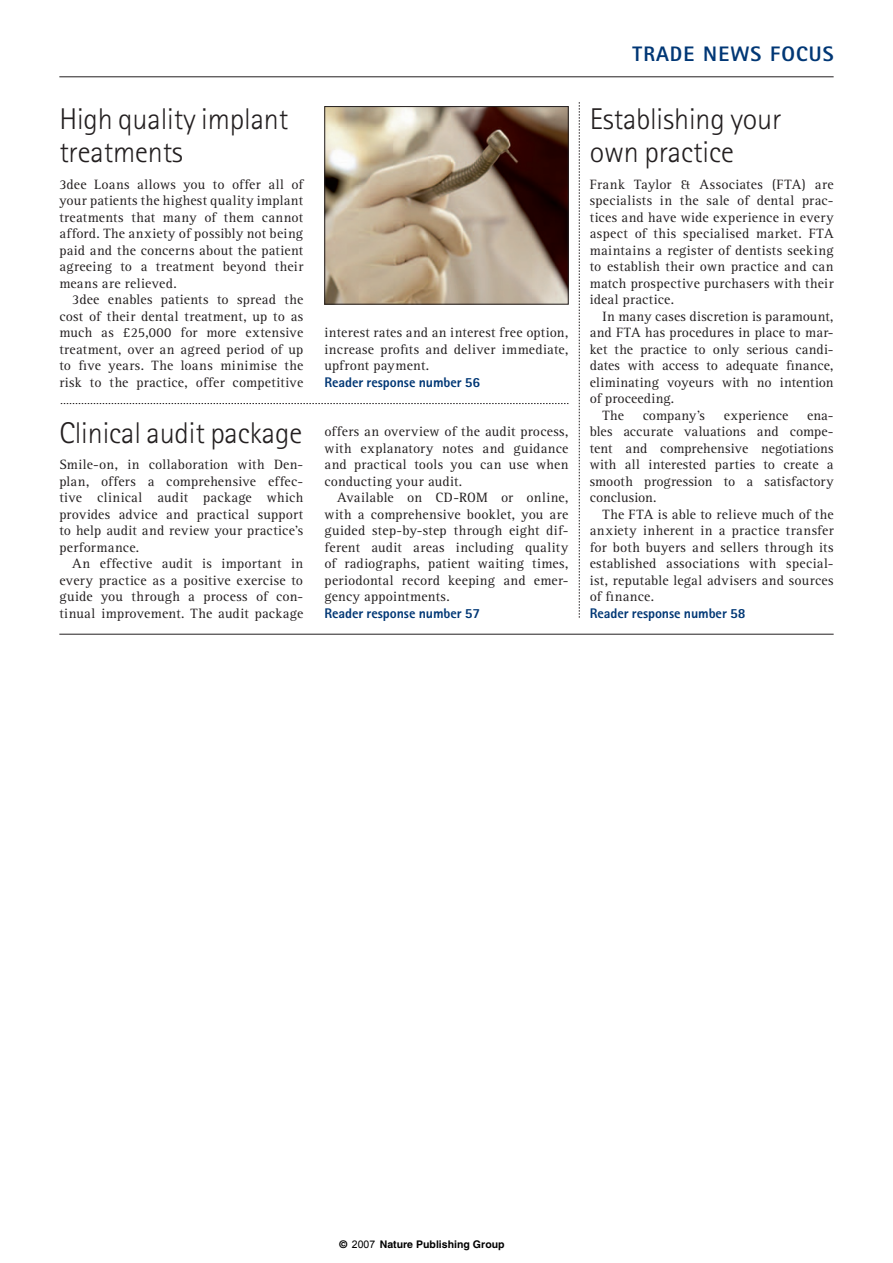
<style>
.page{position:relative;width:893px;height:1263px;background:#fff}
.page>*{position:absolute;margin:0;border:0;box-sizing:border-box;transform-origin:0 0}
.t1{font:300 30px/33px "Rotis Sans Serif";letter-spacing:-.005em;color:#231f20}
.t2{font:800 21px "Rotis Sans Serif";letter-spacing:.05em;color:#013775}
.t3{font:13.95px/16.5px "Rotis Serif";letter-spacing:.015em;color:#231f20}
.t4{font:800 13.95px "Rotis Sans Serif";letter-spacing:-.005em;color:#013775}
.t5{font:13.95px "Rotis Serif";letter-spacing:.035em;color:#231f20}
.t6{font:13.95px "Rotis Serif";letter-spacing:-.005em;color:#231f20}
.t7{font:700 10.5px "Helvetica";color:#000}
.s1{font-family:"Rotis Sans Serif";font-weight:800;color:#013775}
.s2{font-family:"Rotis Sans Serif";font-weight:300;font-size:30px}
.s3{font-family:"Arial";font-weight:400}
</style>
<div class="page">
<hr style="left:59px;top:77px;width:774px;height:1px;background:#231f20">
<hr style="left:59px;top:634px;width:774px;height:1px;background:#231f20">
<img style="left:326px;top:108px;width:240px;height:194px">
<div style="left:324px;top:106px;width:244px;height:198px;border:1px solid #231f20"></div>
<svg style="left:61px;top:403px;width:507px;height:1px"></svg>
<svg style="left:579px;top:102px;width:1px;height:516px"></svg>
<p class="t1" style="left:59px;top:106px;width:230px">High quality implant treatments</p>
<p class="t3" style="left:59px;top:177px;width:245px">3dee Loans allows you to offer all of</p>
<p class="t3" style="left:59px;top:194px;width:245px">your patients the highest quality implant</p>
<p class="t3" style="left:59px;top:210px;width:245px">treatments that many of them cannot</p>
<p class="t3" style="left:59px;top:227px;width:245px">afford. The anxiety of possibly not being</p>
<p class="t3" style="left:59px;top:243px;width:245px">paid and the concerns about the patient</p>
<p class="t3" style="left:59px;top:260px;width:245px">agreeing to a treatment beyond their</p>
<p class="t3" style="left:59px;top:276px;width:119px">means are relieved.</p>
<p class="t3" style="left:72px;top:293px;width:232px">3dee enables patients to spread the</p>
<p class="t3" style="left:59px;top:309px;width:245px">cost of their dental treatment, up to as</p>
<p class="t3" style="left:59px;top:326px;width:245px">much as £25,000 for more extensive</p>
<p class="t3" style="left:59px;top:342px;width:245px">treatment, over an agreed period of up</p>
<p class="t5" style="left:59px;top:361px;width:245px">to five years. The loans minimise the</p>
<p class="t3" style="left:59px;top:375px;width:245px">risk to the practice, offer competitive</p>
<p class="t3" style="left:324px;top:326px;width:245px">interest rates and an interest free option, increase profits and deliver immediate, upfront payment.<br><span class="s1">Reader response number 56</span></p>
<p class="t3" style="left:59px;top:425px;width:510px"><span class="s2">Clinical audit package</span> offers an overview of the audit process,</p>
<p class="t3" style="left:324px;top:441px;width:245px">with explanatory notes and guidance</p>
<p class="t3" style="left:324px;top:458px;width:245px">and practical tools you can use when</p>
<p class="t3" style="left:324px;top:474px;width:139px">conducting your audit.</p>
<p class="t3" style="left:337px;top:491px;width:233px">Available on CD-ROM or online,</p>
<p class="t3" style="left:324px;top:507px;width:245px">with a comprehensive booklet, you are</p>
<p class="t3" style="left:324px;top:524px;width:245px">guided step-by-step through eight dif-</p>
<p class="t3" style="left:324px;top:540px;width:245px">ferent audit areas including quality</p>
<p class="t3" style="left:324px;top:557px;width:245px">of radiographs, patient waiting times,</p>
<p class="t3" style="left:324px;top:573px;width:245px">periodontal record keeping and emer-</p>
<p class="t3" style="left:324px;top:590px;width:127px">gency appointments.</p>
<p class="t4" style="left:324px;top:608px;width:157px">Reader response number 57</p>
<p class="t3" style="left:59px;top:458px;width:245px">Smile-on, in collaboration with Den-</p>
<p class="t3" style="left:59px;top:474px;width:245px">plan, offers a comprehensive effec-</p>
<p class="t3" style="left:59px;top:491px;width:245px">tive clinical audit package which</p>
<p class="t3" style="left:59px;top:507px;width:245px">provides advice and practical support</p>
<p class="t3" style="left:59px;top:524px;width:245px">to help audit and review your practice’s</p>
<p class="t3" style="left:59px;top:540px;width:81px">performance.</p>
<p class="t3" style="left:72px;top:557px;width:233px">An effective audit is important in</p>
<p class="t3" style="left:59px;top:573px;width:245px">every practice as a positive exercise to</p>
<p class="t3" style="left:59px;top:590px;width:245px">guide you through a process of con-</p>
<p class="t3" style="left:59px;top:606px;width:245px">tinual improvement. The audit package</p>
<p class="t2" style="left:632px;top:47px;width:202px">TRADE NEWS FOCUS</p>
<p class="t1" style="left:589px;top:106px;width:193px">Establishing your own practice</p>
<p class="t3" style="left:589px;top:177px;width:245px">Frank Taylor &amp; Associates (FTA) are</p>
<p class="t3" style="left:589px;top:194px;width:245px">specialists in the sale of dental prac-</p>
<p class="t3" style="left:589px;top:210px;width:245px">tices and have wide experience in every</p>
<p class="t3" style="left:589px;top:227px;width:245px">aspect of this specialised market. FTA</p>
<p class="t3" style="left:589px;top:243px;width:245px">maintains a register of dentists seeking</p>
<p class="t3" style="left:589px;top:260px;width:245px">to establish their own practice and can</p>
<p class="t3" style="left:589px;top:276px;width:245px">match prospective purchasers with their</p>
<p class="t3" style="left:589px;top:293px;width:86px">ideal practice.</p>
<p class="t3" style="left:602px;top:309px;width:233px">In many cases discretion is paramount,</p>
<p class="t3" style="left:589px;top:326px;width:245px">and FTA has procedures in place to mar-</p>
<p class="t3" style="left:589px;top:342px;width:245px">ket the practice to only serious candi-</p>
<p class="t3" style="left:589px;top:359px;width:245px">dates with access to adequate finance,</p>
<p class="t3" style="left:589px;top:375px;width:245px">eliminating voyeurs with no intention</p>
<p class="t3" style="left:589px;top:392px;width:86px">of proceeding.</p>
<p class="t3" style="left:602px;top:408px;width:23px">The</p>
<p class="t3" style="left:642px;top:408px;width:64px">company’s</p>
<p class="t3" style="left:723px;top:408px;width:66px">experience</p>
<p class="t3" style="left:807px;top:408px;width:28px">ena-</p>
<p class="t3" style="left:589px;top:425px;width:245px">bles accurate valuations and compe-</p>
<p class="t3" style="left:589px;top:441px;width:245px">tent and comprehensive negotiations</p>
<p class="t3" style="left:589px;top:458px;width:245px">with all interested parties to create a</p>
<p class="t3" style="left:589px;top:474px;width:245px">smooth progression to a satisfactory</p>
<p class="t6" style="left:589px;top:493px;width:68px">conclusion.</p>
<p class="t3" style="left:602px;top:507px;width:233px">The FTA is able to relieve much of the</p>
<p class="t3" style="left:589px;top:524px;width:245px">anxiety inherent in a practice transfer</p>
<p class="t3" style="left:589px;top:540px;width:245px">for both buyers and sellers through its</p>
<p class="t3" style="left:589px;top:557px;width:245px">established associations with special-</p>
<p class="t3" style="left:589px;top:573px;width:245px">ist, reputable legal advisers and sources</p>
<p class="t3" style="left:589px;top:590px;width:66px">of finance.</p>
<p class="t4" style="left:589px;top:608px;width:157px">Reader response number 58</p>
<p class="t7" style="left:339px;top:1238px;width:166px">© <span class="s3">2007</span> Nature Publishing Group</p>
</div>
